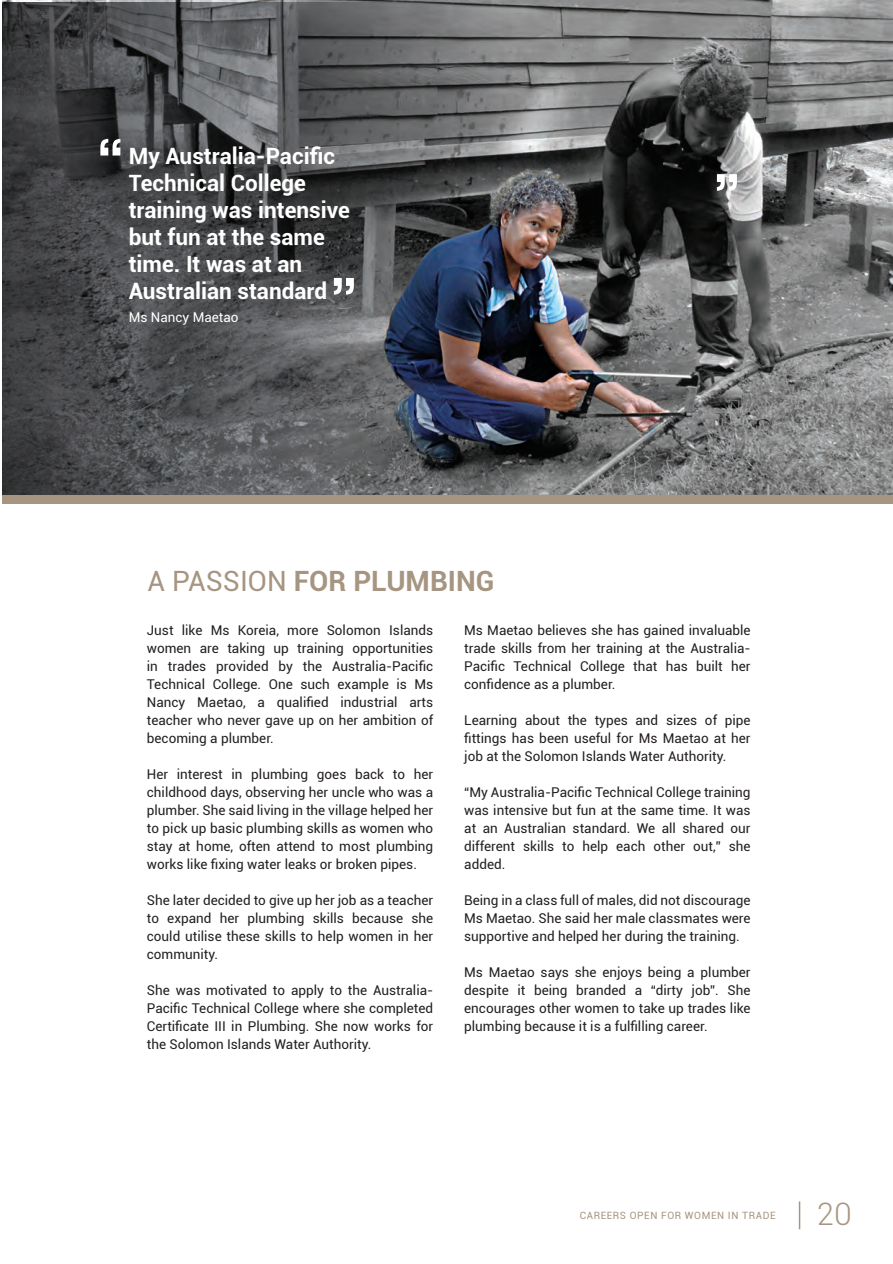
<style>
.page{position:relative;width:893px;height:1264px;background:#fff}
.page>*{position:absolute;margin:0;border:0;box-sizing:border-box;transform-origin:0 0}
.t1{font:300 30.9px "Roboto";color:#a69581}
.t2{font:700 27.9px "Roboto";color:#a69581}
.t3{font:700 22.5px/27px "Roboto";color:#fff}
.t4{font:13.5px/18px "Roboto";color:#231f20;text-align:justify}
.t5{font:13.5px "Roboto";color:#fff}
.t6{font:10.05px "Roboto";letter-spacing:.06em;color:#a69581}
.s1{font-weight:400}
</style>
<div class="page">
<hr style="left:798px;top:1201px;width:2px;height:28px;background:#a69581">
<img style="left:3px;top:0;width:889px;height:495px">
<svg style="left:2px;top:2px;width:524px;height:493px"></svg>
<div style="left:2px;top:495px;width:890px;height:9px;background:#a69581"></div>
<svg style="left:100px;top:139px;width:20px;height:16px"></svg>
<svg style="left:717px;top:174px;width:20px;height:17px"></svg>
<svg style="left:334px;top:278px;width:20px;height:17px"></svg>
<p class="t3" style="left:129px;top:142px;width:223px">My Australia-Pacific<br>Technical College training was intensive but fun at the same time. It was at an<br>Australian standard</p>
<p class="t5" style="left:129px;top:308px;width:111px">Ms Nancy Maetao</p>
<p class="t2" style="left:148px;top:561px;width:348px"><span class="s1">A PASSION</span> FOR PLUMBING</p>
<p class="t4" style="left:147px;top:621px;width:288px">Just like Ms Koreia, more Solomon Islands women are taking up training opportunities in trades provided by the Australia-Pacific Technical College. One such example is Ms Nancy Maetao, a qualified industrial arts teacher who never gave up on her ambition of becoming a plumber.</p>
<p class="t4" style="left:147px;top:765px;width:288px">Her interest in plumbing goes back to her childhood days, observing her uncle who was a plumber. She said living in the village helped her to pick up basic plumbing skills as women who stay at home, often attend to most plumbing works like fixing water leaks or broken pipes.</p>
<p class="t4" style="left:147px;top:891px;width:288px">She later decided to give up her job as a teacher to expand her plumbing skills because she could utilise these skills to help women in her community.</p>
<p class="t4" style="left:147px;top:981px;width:288px">She was motivated to apply to the Australia-Pacific Technical College where she completed Certificate III in Plumbing. She now works for the Solomon Islands Water Authority.</p>
<p class="t4" style="left:464px;top:621px;width:288px">Ms Maetao believes she has gained invaluable trade skills from her training at the Australia-Pacific Technical College that has built her confidence as a plumber.</p>
<p class="t4" style="left:464px;top:711px;width:288px">Learning about the types and sizes of pipe fittings has been useful for Ms Maetao at her job at the Solomon Islands Water Authority.</p>
<p class="t4" style="left:464px;top:783px;width:288px">“My Australia-Pacific Technical College training was intensive but fun at the same time. It was at an Australian standard. We all shared our different skills to help each other out,” she added.</p>
<p class="t4" style="left:464px;top:891px;width:288px">Being in a class full of males, did not discourage Ms Maetao. She said her male classmates were supportive and helped her during the training.</p>
<p class="t4" style="left:464px;top:963px;width:288px">Ms Maetao says she enjoys being a plumber despite it being branded a “dirty job”. She encourages other women to take up trades like plumbing because it is a fulfilling career.</p>
<p class="t6" style="left:579px;top:1208px;width:197px">CAREERS OPEN FOR WOMEN IN TRADE</p>
<p class="t1" style="left:816px;top:1192px;width:36px">20</p>
</div>
